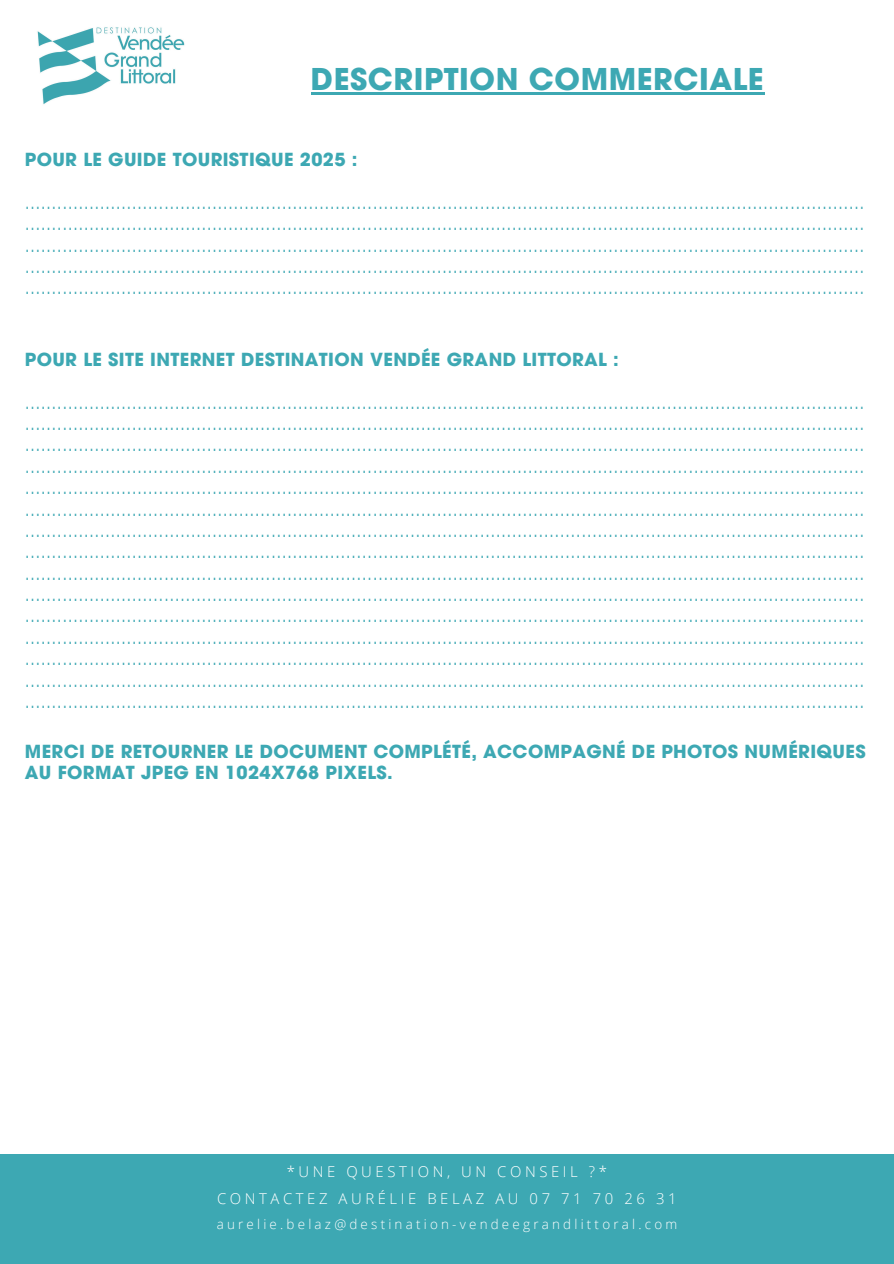
<style>
.page{position:relative;width:894px;height:1264px;background:#fff}
.page>*{position:absolute;margin:0;border:0;box-sizing:border-box;transform-origin:0 0}
.t1{font:700 30px "ITC Avant Garde Pro";letter-spacing:.02em;color:#3da8b3}
.t2{font:18px/21.3px "ITC Avant Garde Pro";color:#3da8b3;text-align:justify}
.t3{font:700 18px/21.3px "ITC Avant Garde Pro";letter-spacing:.02em;color:#3da8b3}
.t4{font:300 14.85px/26.8px "Open Sans";letter-spacing:.24em;color:#fff;text-align:center}
.t5{font:300 13.35px "Open Sans";letter-spacing:.24em;color:#fff}
</style>
<div class="page">
<div style="left:0;top:1154px;width:893px;height:109px;background:#3da8b3"></div>
<hr style="left:311px;top:93px;width:453px;height:2px;background:#3da8b3">
<img style="left:37px;top:27px;width:148px;height:78px">
<p class="t1" style="left:311px;top:68px;width:454px">DESCRIPTION COMMERCIALE</p>
<h1 class="t3" style="left:25px;top:151px;width:334px">POUR LE GUIDE TOURISTIQUE 2025 :</h1>
<h2 class="t2" style="left:25px;top:194px;width:840px">............................................................................................................................................................. ............................................................................................................................................................. ............................................................................................................................................................. ............................................................................................................................................................. .............................................................................................................................................................</h2>
<h3 class="t3" style="left:25px;top:351px;width:595px">POUR LE SITE INTERNET DESTINATION VENDÉE GRAND LITTORAL :</h3>
<h2 class="t2" style="left:25px;top:393px;width:840px">............................................................................................................................................................. ............................................................................................................................................................. ............................................................................................................................................................. ............................................................................................................................................................. ............................................................................................................................................................. ............................................................................................................................................................. ............................................................................................................................................................. ............................................................................................................................................................. ............................................................................................................................................................. ............................................................................................................................................................. ............................................................................................................................................................. ............................................................................................................................................................. ............................................................................................................................................................. ............................................................................................................................................................. .............................................................................................................................................................</h2>
<h3 class="t3" style="left:25px;top:743px;width:842px">MERCI DE RETOURNER LE DOCUMENT COMPLÉTÉ, ACCOMPAGNÉ DE PHOTOS NUMÉRIQUES<br>AU FORMAT JPEG EN 1024X768 PIXELS.</h3>
<p class="t4" style="left:217px;top:1157px;width:461px">*UNE QUESTION, UN CONSEIL ?*<br>CONTACTEZ AURÉLIE BELAZ AU 07 71 70 26 31</p>
<p class="t5" style="left:217px;top:1214px;width:462px">aurelie.belaz@destination-vendeegrandlittoral.com</p>
</div>
